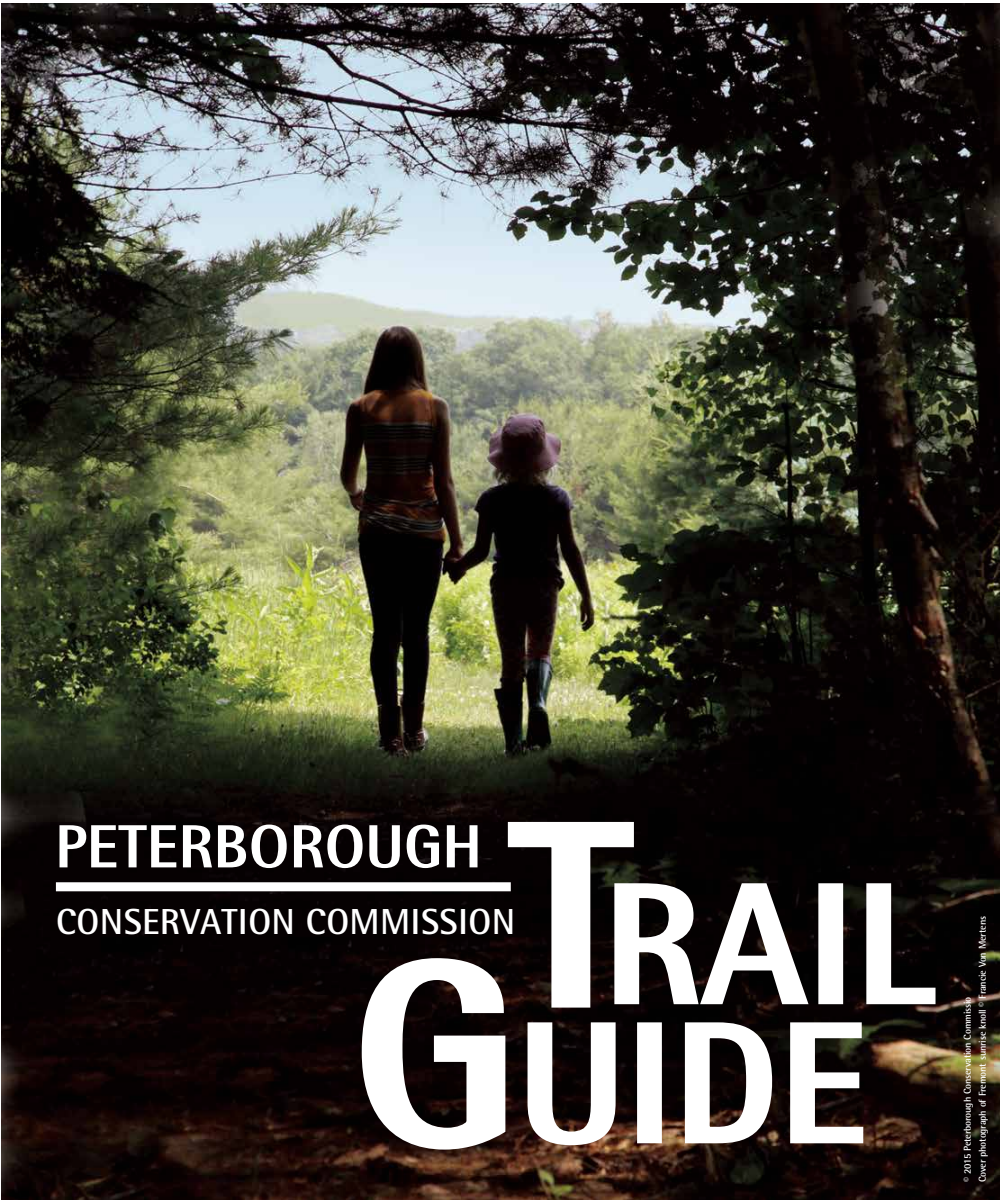
<style>
.page{position:relative;width:1000px;height:1200px;background:#fff}
.page>*{position:absolute;margin:0;border:0;box-sizing:border-box;transform-origin:0 0}
.t1{font:800 172px/139.1px "Rotis Semi Sans";color:#fff}
.t2{font:800 61.12px "Rotis Semi Sans";color:#fff}
.t3{font:700 36.25px "Rotis Semi Sans";letter-spacing:.01em;color:#fff}
.t4{font:700 10px/15px "Rotis Semi Sans";letter-spacing:-.015em;color:#fff}
.s1{font-size:262.5px}
</style>
<div class="page">
<img style="left:2px;top:3px;width:998px;height:1197px">
<svg style="left:359px;top:820px;width:578px;height:332px;background:#231c1a"></svg>
<div style="left:56px;top:882px;width:455px;height:9px;background:#fff"></div>
<h1 class="t1" style="left:352px;top:872px;width:584px;text-indent:158px"><span class="s1">T</span>RAIL<br><span class="s1">G</span>UIDE</h1>
<h2 class="t2" style="left:55px;top:808px;width:428px">PETERBOROUGH</h2>
<h3 class="t3" style="left:56px;top:900px;width:461px">CONSERVATION COMMISSION</h3>
<p class="t4" style="left:960px;top:1182px;width:267px;rotate:-90deg">© 2015 Peterborough Conservation Commissio<br>Cover photograph of Fremont sunrise knoll © Francie Von Mertens</p>
</div>
